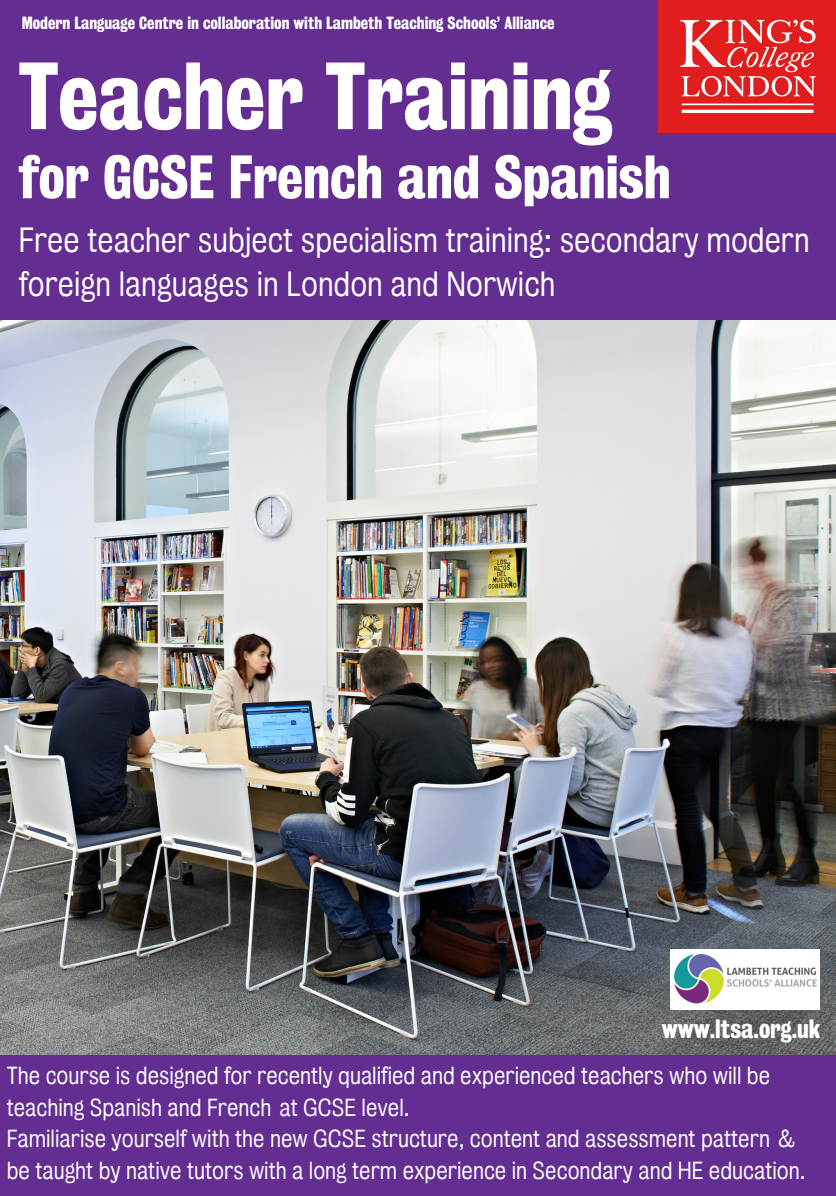
<style>
.page{position:relative;width:836px;height:1196px;background:#fff}
.page>*{position:absolute;margin:0;border:0;box-sizing:border-box;transform-origin:0 0}
.t1{font:86.8px "Kings Bureau Grot Three Seven";color:#fff}
.t2{font:55.8px "Kings Bureau Grot Three Seven";color:#fff}
.t3{font:32px/43.6px "Kings Bureau Grot Five One";color:#fff}
.t4{font:24.2px "Kings Bureau Grot Three Seven";color:#fff}
.t5{font:22.6px/31.6px "Kings Bureau Grot Five One";color:#fff}
.t6{font:16.2px "Kings Bureau Grot Three Seven";color:#fff}
</style>
<div class="page">
<img style="left:0;top:320px;width:835px;height:735px">
<div style="left:0;top:1055px;width:835px;height:140px;background:#642d92"></div>
<div style="left:0;top:0;width:658px;height:89px;background:#642d92"></div>
<div style="left:0;top:89px;width:835px;height:91px;background:#642d92"></div>
<img style="left:658px;top:0;width:177px;height:132px">
<div style="left:0;top:180px;width:835px;height:140px;background:#642d92"></div>
<img style="left:670px;top:949px;width:149px;height:60px">
<p class="t6" style="left:22px;top:16px;width:534px">Modern Language Centre in collaboration with Lambeth Teaching Schools’ Alliance</p>
<h1 class="t1" style="left:19px;top:60px;width:594px">Teacher Training</h1>
<h2 class="t2" style="left:19px;top:153px;width:653px">for GCSE French and Spanish</h2>
<h3 class="t3" style="left:19px;top:221px;width:792px">Free teacher subject specialism training: secondary modern foreign languages in London and Norwich</h3>
<p class="t4" style="left:661px;top:1018px;width:160px">www.ltsa.org.uk</p>
<p class="t5" style="left:7px;top:1061px;width:800px">The course is designed for recently qualified and experienced teachers who will be teaching Spanish and French at GCSE level.<br>Familiarise yourself with the new GCSE structure, content and assessment pattern &amp; be taught by native tutors with a long term experience in Secondary and HE education.</p>
</div>
